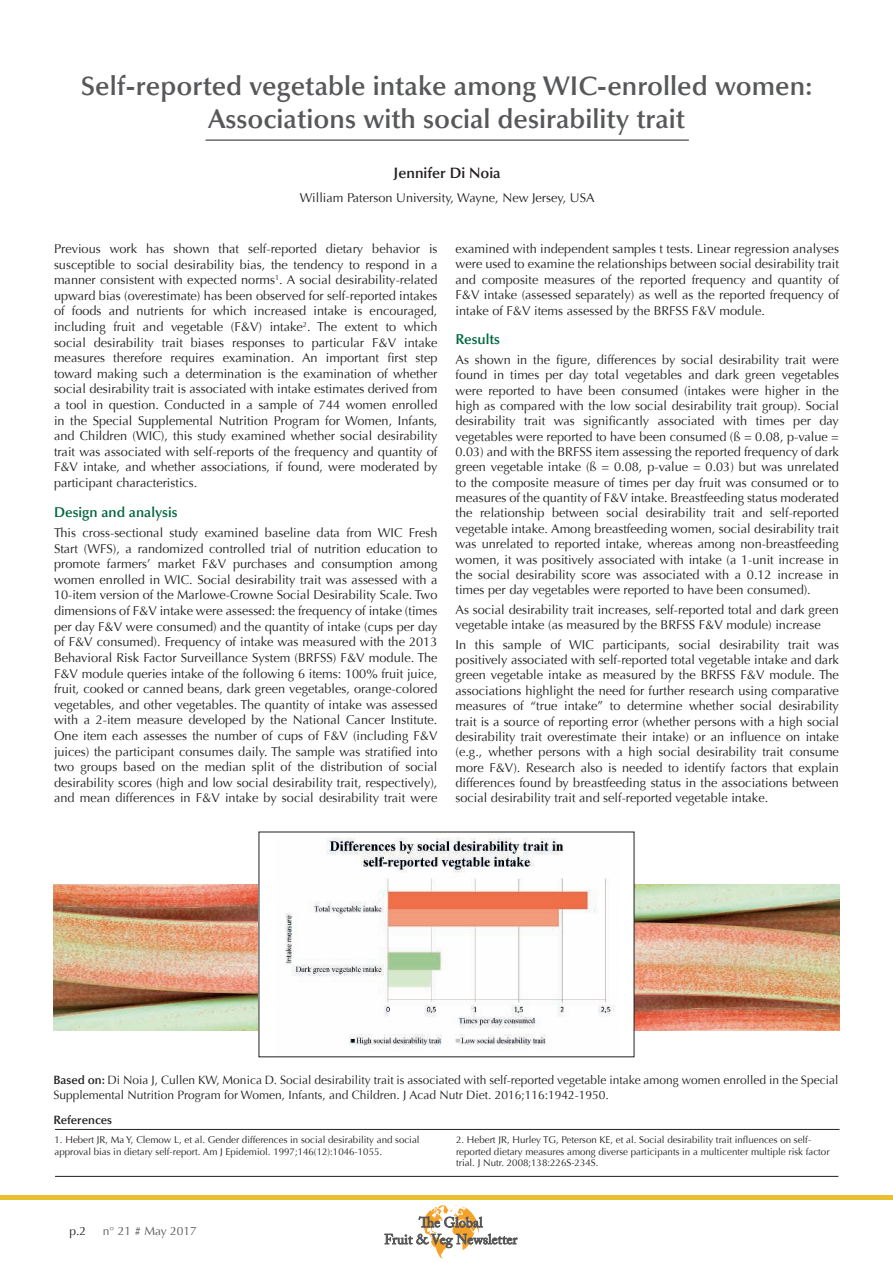
<style>
.page{position:relative;width:893px;height:1263px;background:#fff}
.page>*{position:absolute;margin:0;border:0;box-sizing:border-box;transform-origin:0 0}
.t1{font:600 27px/32.4px "Optima LT Std";color:#57585a;text-align:center}
.t2{font:600 15px "Optima LT Std";color:#231f20}
.t3{font:600 14.25px "Optima LT Std";color:#00673e}
.t4{font:12.75px/15.6px "Optima LT Std";color:#231f20;text-align:justify}
.t5{font:12px/14.4px "Optima LT Std";color:#231f20}
.t6{font:12px "Optima LT Std";color:#57585a}
.t7{font:600 12px "Optima LT Std";color:#231f20}
.t8{font:9.75px/11.7px "Optima LT Std";color:#231f20}
.s1{font-weight:600}
</style>
<div class="page">
<img style="left:53px;top:885px;width:206px;height:145px">
<img style="left:634px;top:885px;width:205px;height:145px">
<div style="left:0;top:1194px;width:893px;height:5px;background:#e8c032"></div>
<svg style="left:385px;top:1205px;width:132px;height:53px"></svg>
<hr style="left:55px;top:1129px;width:784px;height:1px;background:#231f20">
<hr style="left:206px;top:140px;width:483px;height:1px;background:#231f20">
<hr style="left:55px;top:1176px;width:783px;height:1px;background:#231f20">
<img style="left:285px;top:837px;width:330px;height:209px">
<h1 class="t1" style="left:81px;top:72px;width:733px">Self-reported vegetable intake among WIC-enrolled women:<br>Associations with social desirability trait</h1>
<p class="t2" style="left:394px;top:166px;width:109px">Jennifer Di Noia</p>
<p class="t4" style="left:300px;top:191px;width:296px">William Paterson University, Wayne, New Jersey, USA</p>
<p class="t4" style="left:54px;top:242px;width:385px">Previous work has shown that self-reported dietary behavior is susceptible to social desirability bias, the tendency to respond in a manner consistent with expected norms<sup>1</sup>. A social desirability-related upward bias (overestimate) has been observed for self-reported intakes of foods and nutrients for which increased intake is encouraged, including fruit and vegetable (F&amp;V) intake<sup>2</sup>. The extent to which social desirability trait biases responses to particular F&amp;V intake measures therefore requires examination. An important irst step toward making such a determination is the examination of whether social desirability trait is associated with intake estimates derived from a tool in question. Conducted in a sample of 744 women enrolled in the Special Supplemental Nutrition Program for Women, Infants, and Children (WIC), this study examined whether social desirability trait was associated with self-reports of the frequency and quantity of F&amp;V intake, and whether associations, if found, were moderated by participant characteristics.</p>
<p class="t3" style="left:54px;top:506px;width:125px">Design and analysis</p>
<p class="t4" style="left:54px;top:526px;width:385px">This cross-sectional study examined baseline data from WIC Fresh Start (WFS), a randomized controlled trial of nutrition education to promote farmers’ market F&amp;V purchases and consumption among women enrolled in WIC. Social desirability trait was assessed with a 10-item version of the Marlowe-Crowne Social Desirability Scale. Two dimensions of F&amp;V intake were assessed: the frequency of intake (times per day F&amp;V were consumed) and the quantity of intake (cups per day of F&amp;V consumed). Frequency of intake was measured with the 2013<br>Behavioral Risk Factor Surveillance System (BRFSS) F&amp;V module. The F&amp;V module queries intake of the following 6 items: 100% fruit juice, fruit, cooked or canned beans, dark green vegetables, orange-colored vegetables, and other vegetables. The quantity of intake was assessed with a 2-item measure developed by the National Cancer Institute.<br>One item each assesses the number of cups of F&amp;V (including F&amp;V juices) the participant consumes daily. The sample was stratiied into two groups based on the median split of the distribution of social desirability scores (high and low social desirability trait, respectively), and mean differences in F&amp;V intake by social desirability trait were</p>
<p class="t4" style="left:455px;top:242px;width:385px">examined with independent samples t tests. Linear regression analyses were used to examine the relationships between social desirability trait and composite measures of the reported frequency and quantity of F&amp;V intake (assessed separately) as well as the reported frequency of intake of F&amp;V items assessed by the BRFSS F&amp;V module.</p>
<p class="t3" style="left:455px;top:334px;width:46px">Results</p>
<p class="t4" style="left:455px;top:352px;width:385px">As shown in the igure, differences by social desirability trait were found in times per day total vegetables and dark green vegetables were reported to have been consumed (intakes were higher in the high as compared with the low social desirability trait group). Social desirability trait was signiicantly associated with times per day vegetables were reported to have been consumed (ß = 0.08, p-value = 0.03) and with the BRFSS item assessing the reported frequency of dark green vegetable intake (ß = 0.08, p-value = 0.03) but was unrelated to the composite measure of times per day fruit was consumed or to measures of the quantity of F&amp;V intake. Breastfeeding status moderated the relationship between social desirability trait and self-reported vegetable intake. Among breastfeeding women, social desirability trait was unrelated to reported intake, whereas among non-breastfeeding women, it was positively associated with intake (a 1-unit increase in the social desirability score was associated with a 0.12 increase in times per day vegetables were reported to have been consumed).</p>
<p class="t4" style="left:455px;top:603px;width:385px">As social desirability trait increases, self-reported total and dark green vegetable intake (as measured by the BRFSS F&amp;V module) increase</p>
<p class="t4" style="left:455px;top:638px;width:385px">In this sample of WIC participants, social desirability trait was positively associated with self-reported total vegetable intake and dark green vegetable intake as measured by the BRFSS F&amp;V module. The associations highlight the need for further research using comparative measures of “true intake” to determine whether social desirability trait is a source of reporting error (whether persons with a high social desirability trait overestimate their intake) or an inluence on intake (e.g., whether persons with a high social desirability trait consume more F&amp;V). Research also is needed to identify factors that explain differences found by breastfeeding status in the associations between social desirability trait and self-reported vegetable intake.</p>
<p class="t5" style="left:53px;top:1074px;width:786px"><span class="s1">Based on:</span> Di Noia J, Cullen KW, Monica D. Social desirability trait is associated with self-reported vegetable intake among women enrolled in the Special<br>Supplemental Nutrition Program for Women, Infants, and Children. J Acad Nutr Diet. 2016;116:1942-1950.</p>
<p class="t8" style="left:55px;top:1135px;width:367px">1. Hebert JR, Ma Y, Clemow L, et al. Gender differences in social desirability and social approval bias in dietary self-report. Am J Epidemiol. 1997;146(12):1046-1055.</p>
<p class="t8" style="left:456px;top:1134px;width:375px">2. Hebert JR, Hurley TG, Peterson KE, et al. Social desirability trait inluences on self&shy;reported dietary measures among diverse participants in a multicenter multiple risk factor trial. J Nutr. 2008;138:226S-234S.</p>
<p class="t7" style="left:54px;top:1114px;width:60px">References</p>
<p class="t5" style="left:70px;top:1225px;width:18px">p.2</p>
<p class="t6" style="left:103px;top:1226px;width:95px">n° 21 # May 2017</p>
</div>
